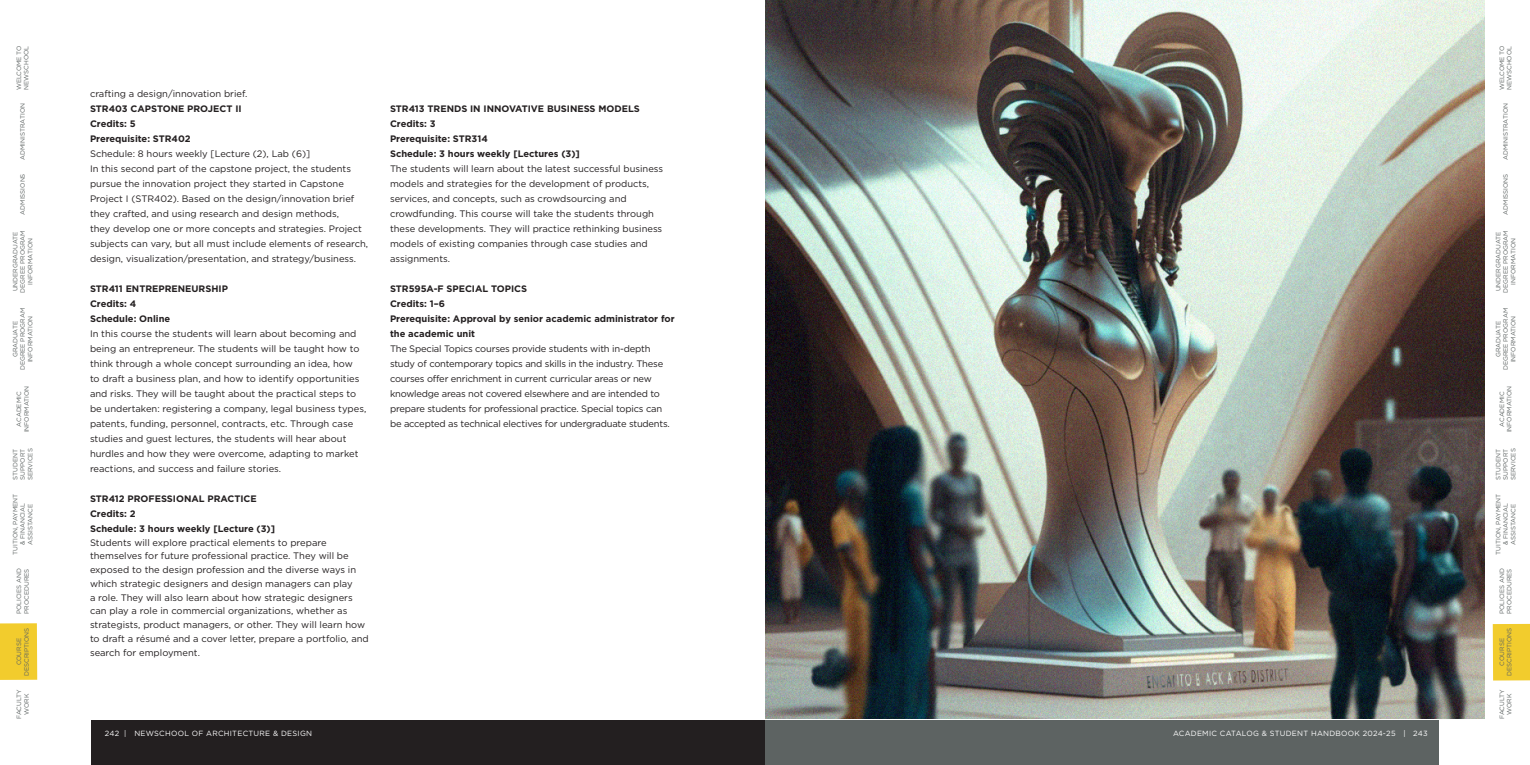
<style>
.page{position:relative;width:1530px;height:765px;background:#fff}
.page>*{position:absolute;margin:0;border:0;box-sizing:border-box;transform-origin:0 0}
.t1{font:9.38px/15px "Gotham";color:#231f20}
.t2{font:700 9.38px/15px "Gotham";color:#231f20}
.t3{font:9.38px/15px "Gotham";letter-spacing:-.02em;color:#231f20}
.頁碼{font:7.5px "Gotham";letter-spacing:.035em;color:#fff}
.t4{font:6.25px/7.5px "Gotham";color:#5d6362;text-align:center}
</style>
<div class="page">
<div style="left:0;top:623px;width:37px;height:57px;background:#f2cc2d"></div>
<div style="left:1493px;top:624px;width:37px;height:57px;background:#f2cc2d"></div>
<div style="left:765px;top:720px;width:673px;height:45px;background:#5d6362"></div>
<div style="left:92px;top:720px;width:673px;height:45px;background:#231f20"></div>
<img style="left:765px;top:0;width:719px;height:719px">
<p class="t4" style="left:15px;top:90px;width:46px;text-align:left;rotate:-90deg">WELCOME TO<br>NEWSCHOOL</p>
<p class="t4" style="left:19px;top:160px;width:58px;rotate:-90deg">ADMINISTRATION</p>
<p class="t4" style="left:19px;top:215px;width:43px;rotate:-90deg">ADMISSIONS</p>
<p class="t4" style="left:11px;top:293px;width:64px;rotate:-90deg">UNDERGRADUATE<br>DEGREE PROGRAM<br>INFORMATION</p>
<p class="t4" style="left:11px;top:370px;width:64px;rotate:-90deg">GRADUATE<br>DEGREE PROGRAM<br>INFORMATION</p>
<p class="t4" style="left:15px;top:432px;width:48px;rotate:-90deg">ACADEMIC<br>INFORMATION</p>
<p class="t4" style="left:11px;top:480px;width:33px;text-align:justify;rotate:-90deg">STUDENT SUPPORT SERVICES</p>
<p class="t4" style="left:11px;top:555px;width:63px;rotate:-90deg">TUITION, PAYMENT &amp; FINANCIAL<br>ASSISTANCE</p>
<p class="t4" style="left:15px;top:614px;width:48px;rotate:-90deg">POLICIES AND</p>
<p class="t4" style="left:23px;top:614px;width:47px;rotate:-90deg">PROCEDURES</p>
<p class="t4" style="left:15px;top:665px;width:29px;rotate:-90deg">COURSE</p>
<p class="t4" style="left:23px;top:676px;width:50px;rotate:-90deg">DESCRIPTIONS</p>
<p class="t4" style="left:15px;top:719px;width:31px;rotate:-90deg">FACULTY<br>WORK</p>
<p class="t1" style="left:90px;top:86px;width:159px">crafting a design/innovation brief.</p>
<p class="t2" style="left:90px;top:101px;width:153px">STR403 CAPSTONE PROJECT II</p>
<p class="t2" style="left:90px;top:116px;width:47px">Credits: 5</p>
<p class="t2" style="left:90px;top:131px;width:102px">Prerequisite: STR402</p>
<p class="t1" style="left:90px;top:146px;width:222px">Schedule: 8 hours weekly [Lecture (2), Lab (6)]</p>
<p class="t1" style="left:90px;top:161px;width:280px">In this second part of the capstone project, the students pursue the innovation project they started in Capstone Project I (STR402). Based on the design/innovation brief they crafted, and using research and design methods,<br>they develop one or more concepts and strategies. Project subjects can vary, but all must include elements of research, design, visualization/presentation, and strategy/business.</p>
<p class="t2" style="left:90px;top:281px;width:139px">STR411 ENTREPRENEURSHIP</p>
<p class="t2" style="left:90px;top:296px;width:48px">Credits: 4</p>
<p class="t2" style="left:90px;top:311px;width:82px">Schedule: Online</p>
<p class="t1" style="left:90px;top:326px;width:278px">In this course the students will learn about becoming and being an entrepreneur. The students will be taught how to think through a whole concept surrounding an idea, how<br>to draft a business plan, and how to identify opportunities and risks. They will be taught about the practical steps to be undertaken: registering a company, legal business types, patents, funding, personnel, contracts, etc. Through case studies and guest lectures, the students will hear about hurdles and how they were overcome, adapting to market reactions, and success and failure stories.</p>
<p class="t2" style="left:90px;top:491px;width:168px">STR412 PROFESSIONAL PRACTICE</p>
<p class="t2" style="left:90px;top:506px;width:47px">Credits: 2</p>
<p class="t2" style="left:90px;top:521px;width:187px">Schedule: 3 hours weekly [Lecture (3)]</p>
<p class="t1" style="left:90px;top:535px;width:280px;line-height:13.8px">Students will explore practical elements to prepare themselves for future professional practice. They will be exposed to the design profession and the diverse ways in which strategic designers and design managers can play<br>a role. They will also learn about how strategic designers can play a role in commercial organizations, whether as strategists, product managers, or other. They will learn how to draft a résumé and a cover letter, prepare a portfolio, and search for employment.</p>
<p class="t2" style="left:390px;top:101px;width:251px">STR413 TRENDS IN INNOVATIVE BUSINESS MODELS</p>
<p class="t2" style="left:390px;top:116px;width:47px">Credits: 3</p>
<p class="t2" style="left:390px;top:131px;width:99px">Prerequisite: STR314</p>
<p class="t2" style="left:390px;top:146px;width:191px">Schedule: 3 hours weekly [Lectures (3)]</p>
<p class="t1" style="left:390px;top:161px;width:275px">The students will learn about the latest successful business models and strategies for the development of products, services, and concepts, such as crowdsourcing and crowdfunding. This course will take the students through these developments. They will practice rethinking business models of existing companies through case studies and assignments.</p>
<p class="t2" style="left:390px;top:281px;width:139px">STR595A-F SPECIAL TOPICS</p>
<p class="t2" style="left:390px;top:296px;width:56px">Credits: 1–6</p>
<p class="t2" style="left:390px;top:311px;width:286px">Prerequisite: Approval by senior academic administrator for the academic unit</p>
<p class="t3" style="left:390px;top:341px;width:281px">The Special Topics courses provide students with in-depth study of contemporary topics and skills in the industry. These courses offer enrichment in current curricular areas or new knowledge areas not covered elsewhere and are intended to prepare students for professional practice. Special topics can be accepted as technical electives for undergraduate students.</p>
<p class="頁碼" style="left:105px;top:729px;width:16px">242</p>
<p class="頁碼" style="left:124px;top:729px;width:189px">| NEWSCHOOL OF ARCHITECTURE &amp; DESIGN</p>
<p class="頁碼" style="left:1173px;top:729px;width:234px">ACADEMIC CATALOG &amp; STUDENT HANDBOOK 2024-25 |</p>
<p class="頁碼" style="left:1413px;top:729px;width:16px">243</p>
<p class="t4" style="left:1498px;top:90px;width:46px;text-align:left;rotate:-90deg">WELCOME TO<br>NEWSCHOOL</p>
<p class="t4" style="left:1502px;top:160px;width:58px;rotate:-90deg">ADMINISTRATION</p>
<p class="t4" style="left:1502px;top:215px;width:43px;rotate:-90deg">ADMISSIONS</p>
<p class="t4" style="left:1494px;top:293px;width:64px;rotate:-90deg">UNDERGRADUATE<br>DEGREE PROGRAM<br>INFORMATION</p>
<p class="t4" style="left:1494px;top:370px;width:64px;rotate:-90deg">GRADUATE<br>DEGREE PROGRAM<br>INFORMATION</p>
<p class="t4" style="left:1498px;top:432px;width:48px;rotate:-90deg">ACADEMIC<br>INFORMATION</p>
<p class="t4" style="left:1494px;top:480px;width:33px;text-align:justify;rotate:-90deg">STUDENT SUPPORT SERVICES</p>
<p class="t4" style="left:1494px;top:555px;width:63px;rotate:-90deg">TUITION, PAYMENT &amp; FINANCIAL<br>ASSISTANCE</p>
<p class="t4" style="left:1498px;top:614px;width:48px;rotate:-90deg">POLICIES AND</p>
<p class="t4" style="left:1506px;top:614px;width:47px;rotate:-90deg">PROCEDURES</p>
<p class="t4" style="left:1498px;top:666px;width:29px;rotate:-90deg">COURSE</p>
<p class="t4" style="left:1506px;top:676px;width:50px;rotate:-90deg">DESCRIPTIONS</p>
<p class="t4" style="left:1498px;top:719px;width:31px;rotate:-90deg">FACULTY<br>WORK</p>
</div>
